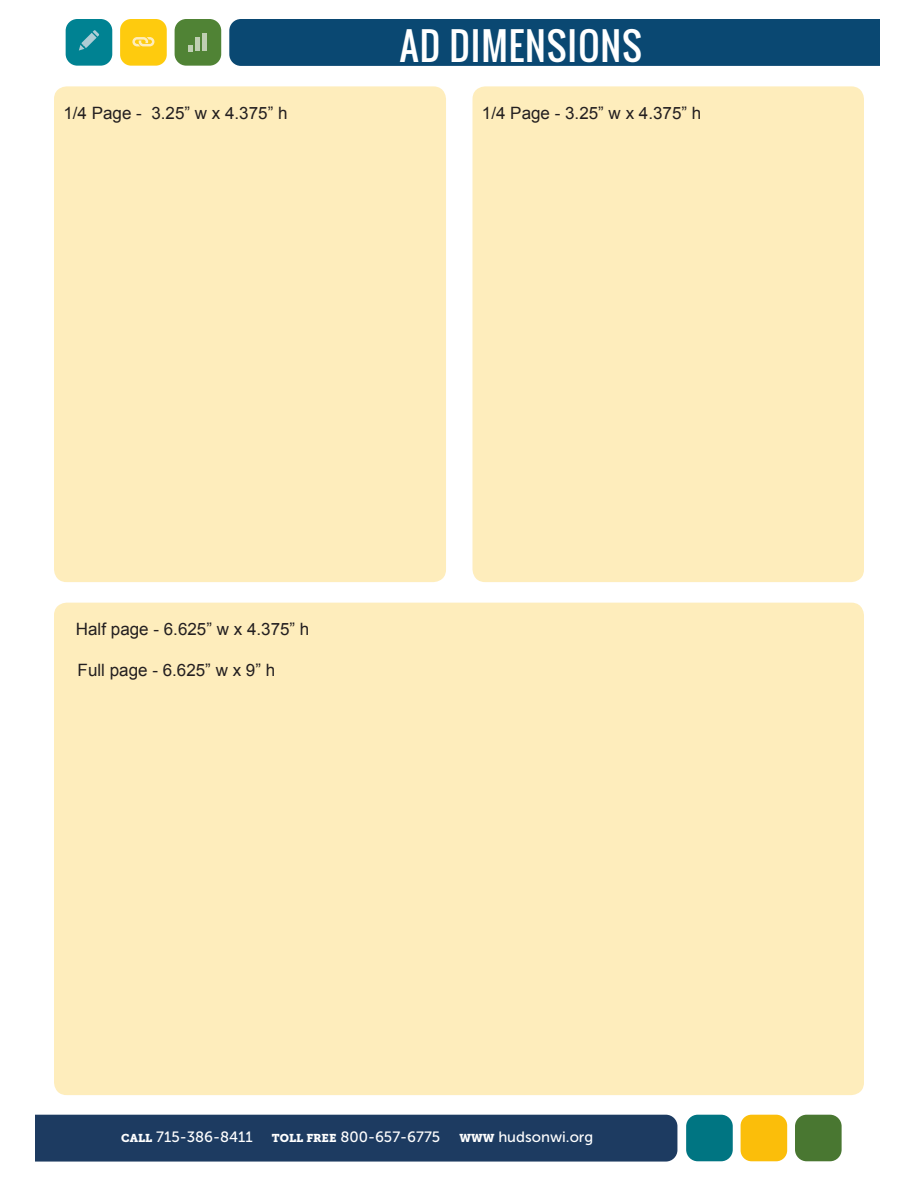
<style>
.page{position:relative;width:918px;height:1188px;background:#fff}
.page>*{position:absolute;margin:0;border:0;box-sizing:border-box;transform-origin:0 0}
.t1{font:36.9px "Oswald";letter-spacing:.025em;color:#fff}
.t2{font:16.95px "Arial";color:#231f20}
.t3{font:14.85px "Museo Sans 500";color:#fff}
.s1{font-family:"Museo Slab 900";font-size:11.4px}
</style>
<div class="page">
<div style="left:229px;top:19px;width:650px;height:47px;background:#0a4872"></div>
<div style="left:120px;top:19px;width:47px;height:47px;background:#fecb0e;border-radius:11px"></div>
<svg style="left:132px;top:37px;width:22px;height:9px"></svg>
<div style="left:175px;top:19px;width:46px;height:47px;background:#508335;border-radius:12px"></div>
<svg style="left:189px;top:45px;width:4px;height:6px"></svg>
<hr style="left:196px;top:37px;width:4px;height:14px;background:#bfcfb2">
<hr style="left:203px;top:34px;width:4px;height:17px;background:#bfcfb2">
<div style="left:66px;top:19px;width:46px;height:47px;background:#008292;border-radius:12px"></div>
<svg style="left:79px;top:30px;width:20px;height:21px"></svg>
<div style="left:35px;top:1115px;width:642px;height:47px;background:#1d3b61"></div>
<div style="left:741px;top:1115px;width:46px;height:46px;background:#fbbe0a;border-radius:11px"></div>
<div style="left:795px;top:1115px;width:47px;height:46px;background:#497731;border-radius:12px"></div>
<div style="left:686px;top:1115px;width:47px;height:46px;background:#007582;border-radius:12px"></div>
<div style="left:54px;top:86px;width:392px;height:496px;background:#feedbc;border-radius:13px"></div>
<div style="left:54px;top:603px;width:810px;height:492px;background:#feedbc;border-radius:13px"></div>
<div style="left:473px;top:86px;width:391px;height:496px;background:#feedbc;border-radius:13px"></div>
<p class="t2" style="left:63px;top:102px;width:226px">1/4 Page - 3.25” w x 4.375” h</p>
<p class="t1" style="left:400px;top:18px;width:244px">AD DIMENSIONS</p>
<p class="t2" style="left:482px;top:102px;width:221px">1/4 Page - 3.25” w x 4.375” h</p>
<p class="t2" style="left:76px;top:618px;width:235px">Half page - 6.625” w x 4.375” h</p>
<p class="t2" style="left:78px;top:659px;width:199px">Full page - 6.625” w x 9” h</p>
<p class="t3" style="left:121px;top:1129px;width:133px"><span class="s1">CALL</span> 715-386-8411</p>
<p class="t3" style="left:272px;top:1129px;width:170px"><span class="s1">TOLL FREE</span> 800-657-6775</p>
<p class="t3" style="left:459px;top:1129px;width:135px"><span class="s1">WWW</span> hudsonwi.org</p>
</div>
